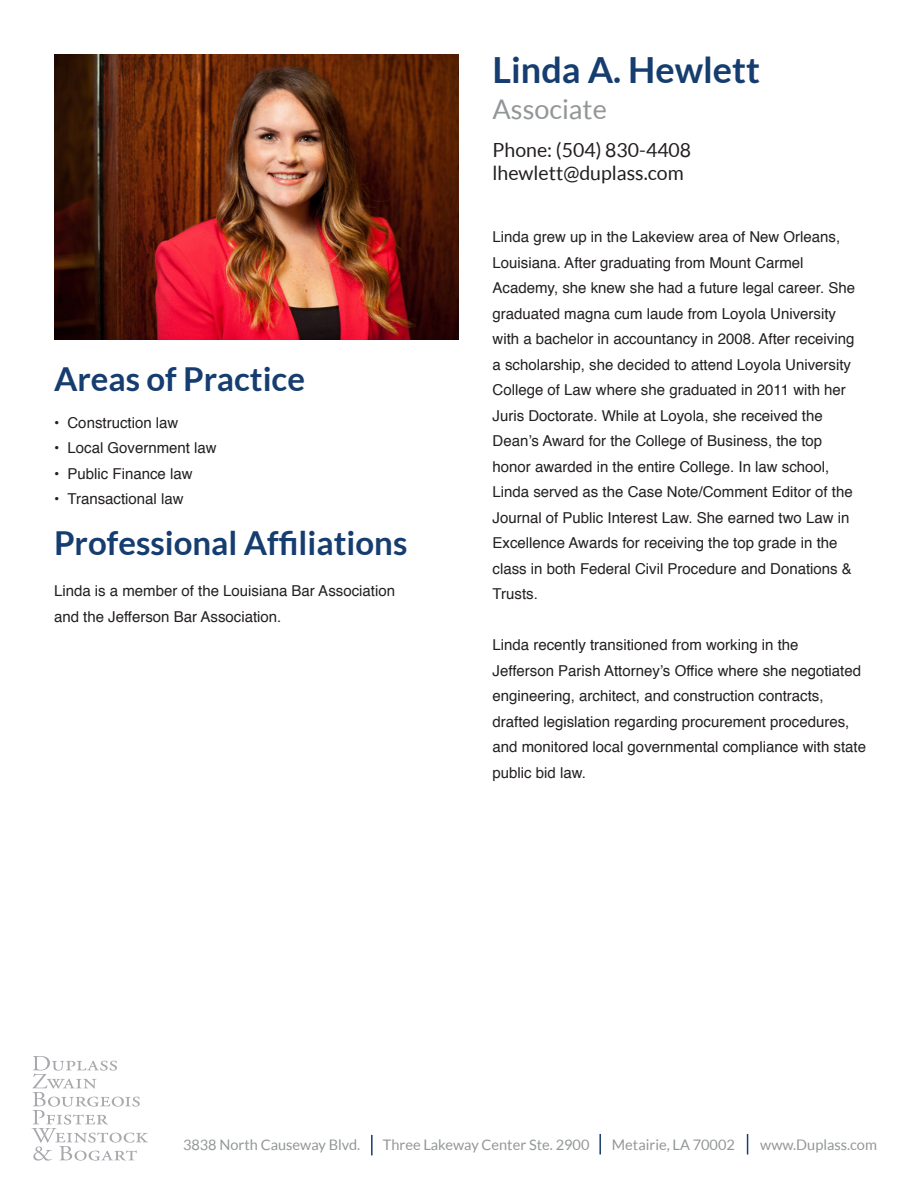
<style>
.page{position:relative;width:918px;height:1188px;background:#fff}
.page>*{position:absolute;margin:0;border:0;box-sizing:border-box;transform-origin:0 0}
.t1{font:700 36px "Lato";color:#163d6f}
.t2{font:700 33px "Lato";color:#163d6f}
.t3{font:27px "Lato";color:#939698}
.t4{font:19.5px "Lato";color:#231f20}
.t5{font:15px/25.5px "Helvetica";color:#231f20}
.t6{font:14.55px "Lato";color:#939698}
</style>
<div class="page">
<img style="left:54px;top:54px;width:405px;height:285px">
<svg style="left:32px;top:1056px;width:116px;height:105px"></svg>
<hr style="left:371px;top:1135px;width:2px;height:20px;background:#163d6f">
<hr style="left:599px;top:1134px;width:2px;height:20px;background:#163d6f">
<svg style="left:747px;top:1134px;width:1px;height:20px"></svg>
<p class="t1" style="left:493px;top:49px;width:269px">Linda A. Hewlett</p>
<p class="t3" style="left:493px;top:95px;width:116px">Associate</p>
<p class="t2" style="left:54px;top:360px;width:253px">Areas of Practice</p>
<p class="t5" style="left:54px;top:410px;width:126px">• Construction law</p>
<p class="t5" style="left:54px;top:436px;width:164px">• Local Government law</p>
<p class="t5" style="left:54px;top:461px;width:140px">• Public Finance law</p>
<p class="t5" style="left:54px;top:487px;width:131px">• Transactional law</p>
<p class="t2" style="left:54px;top:524px;width:355px">Professional Affiliations</p>
<p class="t5" style="left:54px;top:579px;width:343px">Linda is a member of the Louisiana Bar Association and the Jefferson Bar Association.</p>
<p class="t4" style="left:493px;top:139px;width:200px">Phone: (504) 830-4408</p>
<p class="t4" style="left:493px;top:163px;width:193px">lhewlett@duplass.com</p>
<p class="t5" style="left:493px;top:225px;width:364px">Linda grew up in the Lakeview area of New Orleans, Louisiana. After graduating from Mount Carmel Academy, she knew she had a future legal career. She graduated magna cum laude from Loyola University with a bachelor in accountancy in 2008. After receiving a scholarship, she decided to attend Loyola University College of Law where she graduated in 2011 with her Juris Doctorate. While at Loyola, she received the Dean’s Award for the College of Business, the top honor awarded in the entire College. In law school, Linda served as the Case Note/Comment Editor of the Journal of Public Interest Law. She earned two Law in Excellence Awards for receiving the top grade in the class in both Federal Civil Procedure and Donations &amp; Trusts.</p>
<p class="t5" style="left:493px;top:633px;width:375px">Linda recently transitioned from working in the<br>Jefferson Parish Attorney’s Office where she negotiated engineering, architect, and construction contracts, drafted legislation regarding procurement procedures, and monitored local governmental compliance with state public bid law.</p>
<p class="t6" style="left:183px;top:1137px;width:179px">3838 North Causeway Blvd.</p>
<p class="t6" style="left:383px;top:1137px;width:208px">Three Lakeway Center Ste. 2900</p>
<p class="t6" style="left:612px;top:1137px;width:125px">Metairie, LA 70002</p>
<p class="t6" style="left:760px;top:1137px;width:118px">www.Duplass.com</p>
</div>
